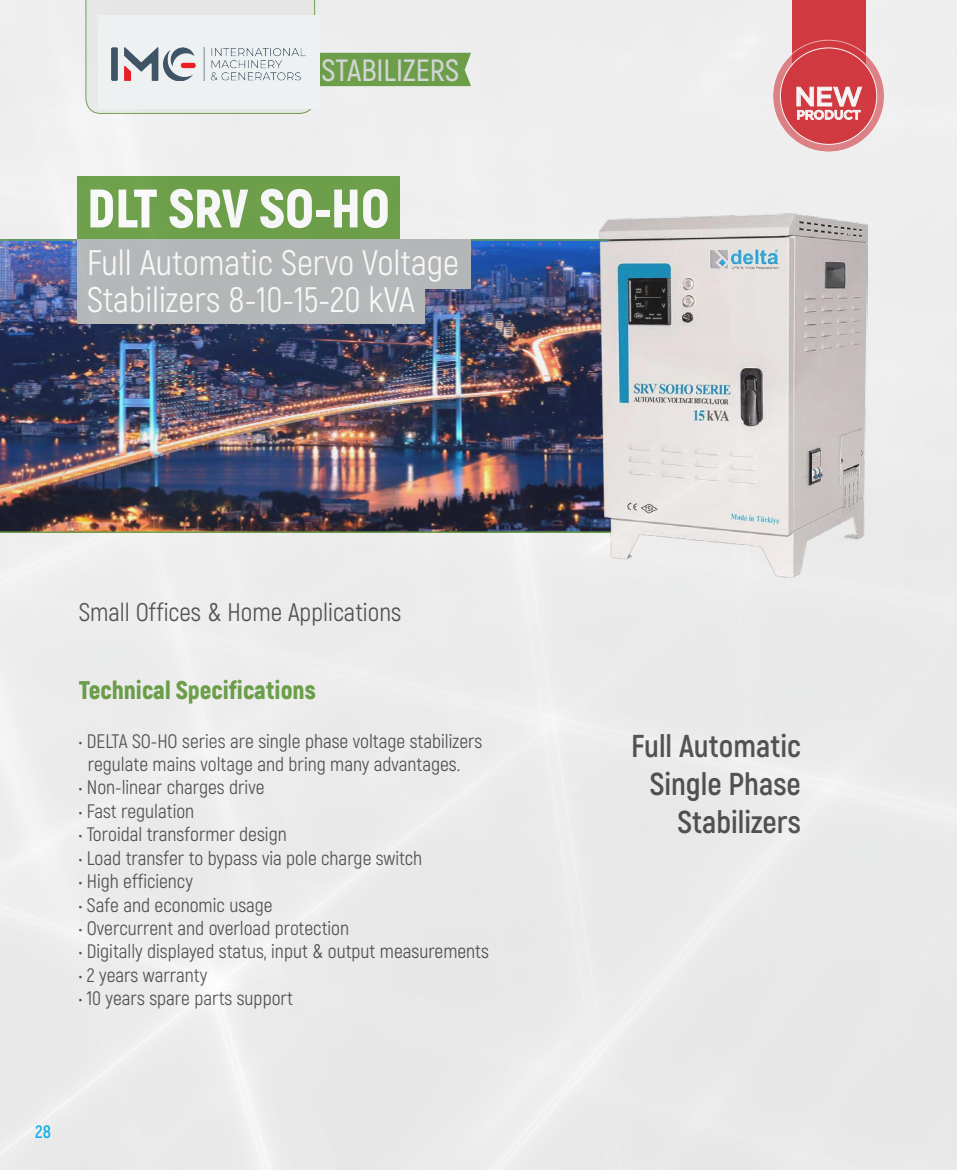
<style>
.page{position:relative;width:957px;height:1170px;background:#fff}
.page>*{position:absolute;margin:0;border:0;box-sizing:border-box;transform-origin:0 0}
.t1{font:900 54.15px "Akrobat";letter-spacing:-.005em;color:#fff}
.t2{font:35.4px/36.5px "Akrobat";color:#fff}
.t3{font:700 31.65px/38px "Akrobat";color:#414042;text-align:right}
.t4{font:600 30.75px "Akrobat";color:#d7d8da}
.t5{font:500 26.85px "Gotham";color:#fff}
.t6{font:900 25.5px "Akrobat";color:#5f9937}
.t7{font:25.35px "Akrobat";color:#414042}
.t8{font:19.5px/23.4px "Akrobat";color:#414042}
.t9{font:700 18px "Akrobat";color:#00aeef}
.t10{font:500 12.75px "Gotham";letter-spacing:-.02em;color:#fff}
</style>
<div class="page">
<div style="left:0;top:0;width:957px;height:1169px;background:#ececec"></div>
<svg style="left:85px;top:0;width:386px;height:114px"></svg>
<img style="left:0;top:239px;width:598px;height:294px">
<img style="left:598px;top:213px;width:269px;height:364px">
<div style="left:77px;top:176px;width:323px;height:63px;background:#6d9f4b"></div>
<div style="left:77px;top:239px;width:394px;height:49px;background:#b1b4b6"></div>
<div style="left:77px;top:271px;width:348px;height:53px;background:#b1b4b6"></div>
<div style="left:791px;top:0;width:74px;height:96px;background:#cf393f"></div>
<svg style="left:772px;top:40px;width:112px;height:112px;fill:#db8185"></svg>
<div style="left:780px;top:48px;width:97px;height:96px;background:#cf393f;border-radius:50%"></div>
<svg style="left:796px;top:86px;width:66px;height:34px"></svg>
<div style="left:98px;top:15px;width:222px;height:94px;background:#eef1f1"></div>
<img style="left:112px;top:47px;width:194px;height:33px">
<h3 class="t4" style="left:321px;top:51px;width:139px">STABILIZERS</h3>
<h1 class="t1" style="left:87px;top:173px;width:304px">DLT SRV SO-HO</h1>
<h2 class="t2" style="left:87px;top:245px;width:373px">Full Automatic Servo Voltage<br>Stabilizers 8-10-15-20 kVA</h2>
<p class="t7" style="left:79px;top:597px;width:324px">Small Offices &amp; Home Applications</p>
<h3 class="t6" style="left:79px;top:673px;width:238px">Technical Specifications</h3>
<p class="t8" style="left:88px;top:729px;width:396px;text-indent:-9px">• DELTA SO-HO series are single phase voltage stabilizers regulate mains voltage and bring many advantages.</p>
<p class="t8" style="left:79px;top:776px;width:187px">• Non-linear charges drive</p>
<p class="t8" style="left:79px;top:799px;width:117px">• Fast regulation</p>
<p class="t8" style="left:79px;top:822px;width:209px">• Toroidal transformer design</p>
<p class="t8" style="left:79px;top:846px;width:345px">• Load transfer to bypass via pole charge switch</p>
<p class="t8" style="left:79px;top:869px;width:116px">• High efficiency</p>
<p class="t8" style="left:79px;top:893px;width:195px">• Safe and economic usage</p>
<p class="t8" style="left:79px;top:916px;width:272px">• Overcurrent and overload protection</p>
<p class="t8" style="left:79px;top:939px;width:411px">• Digitally displayed status, input &amp; output measurements</p>
<p class="t8" style="left:79px;top:963px;width:130px">• 2 years warranty</p>
<p class="t8" style="left:79px;top:986px;width:215px">• 10 years spare parts support</p>
<p class="t9" style="left:35px;top:1120px;width:17px">28</p>
<h3 class="t5" style="left:794px;top:79px;width:69px">NEW</h3>
<p class="t10" style="left:796px;top:106px;width:66px">PRODUCT</p>
<h3 class="t3" style="left:631px;top:726px;width:171px">Full Automatic<br>Single Phase<br>Stabilizers</h3>
</div>
